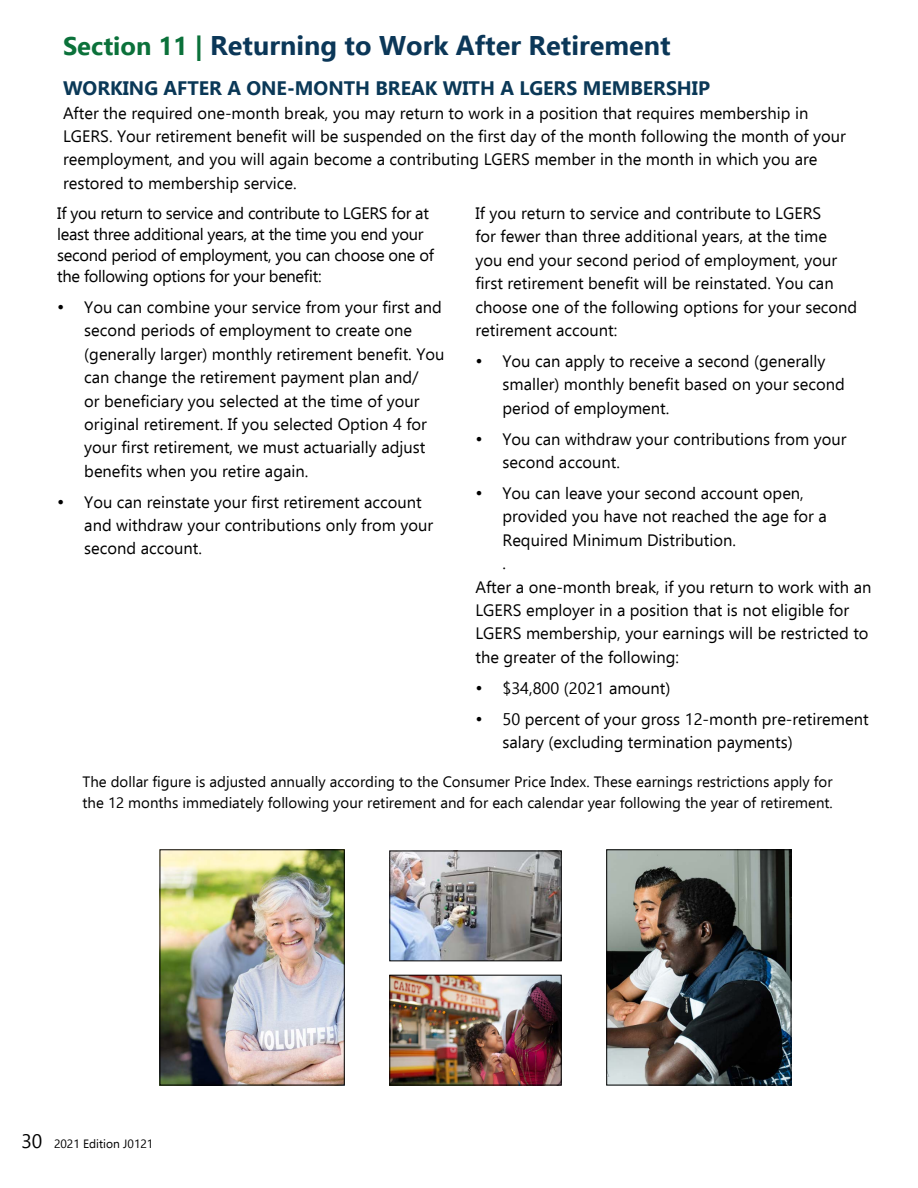
<style>
.page{position:relative;width:918px;height:1188px;background:#fff}
.page>*{position:absolute;margin:0;border:0;box-sizing:border-box;transform-origin:0 0}
.t1{font:700 27px "Ebrima";color:#0b3758}
.t2{font:700 19.5px "Ebrima";color:#0a3857}
.t3{font:16.5px/23.4px "Ebrima";color:#000}
.t4{font:16.5px/21px "Ebrima";letter-spacing:-.02em;color:#000}
.t5{font:15px/21px "Ebrima";color:#000}
.t6{font:12px "Ebrima";color:#000}
.s1{font-size:25.5px;color:#0b713a}
.s2{font-size:18px}
.s3{font-size:19.5px}
</style>
<div class="page">
<img style="left:392px;top:853px;width:167px;height:106px">
<img style="left:609px;top:852px;width:180px;height:231px">
<div style="left:607px;top:850px;width:184px;height:235px;border:1px solid #000"></div>
<img style="left:162px;top:852px;width:180px;height:231px">
<img style="left:392px;top:977px;width:167px;height:106px">
<div style="left:390px;top:975px;width:171px;height:110px;border:1px solid #000"></div>
<h1 class="t1" style="left:63px;top:24px;width:609px"><span class="s1">Section 11 |</span> Returning to Work After Retirement</h1>
<p class="t2" style="left:63px;top:73px;width:649px">WORKING AFTER A ONE-MONTH BREAK WITH A LGERS MEMBERSHIP</p>
<p class="t3" style="left:63px;top:100px;width:784px">After the required one-month break, you may return to work in a position that requires membership in LGERS. Your retirement benefit will be suspended on the first day of the month following the month of your reemployment, and you will again become a contributing LGERS member in the month in which you are restored to membership service.</p>
<p class="t3" style="left:475px;top:201px;width:383px">If you return to service and contribute to LGERS<br>for fewer than three additional years, at the time you end your second period of employment, your first retirement benefit will be reinstated. You can choose one of the following options for your second retirement account:</p>
<p class="t3" style="left:502px;top:349px;width:344px;text-indent:-27px"><span class="s2">•</span> You can apply to receive a second (generally smaller) monthly benefit based on your second period of employment.</p>
<p class="t3" style="left:502px;top:427px;width:346px;text-indent:-27px"><span class="s2">•</span> You can withdraw your contributions from your second account.</p>
<p class="t3" style="left:476px;top:481px;width:330px"><span class="s2">•</span> You can leave your second account open,</p>
<p class="t3" style="left:502px;top:504px;width:326px">provided you have not reached the age for a</p>
<p class="t3" style="left:502px;top:528px;width:235px">Required Minimum Distribution.</p>
<p class="t3" style="left:502px;top:551px;width:5px">.</p>
<p class="t3" style="left:476px;top:574px;width:397px">After a one-month break, if you return to work with an</p>
<p class="t3" style="left:476px;top:598px;width:375px">LGERS employer in a position that is not eligible for</p>
<p class="t3" style="left:476px;top:621px;width:395px">LGERS membership, your earnings will be restricted to</p>
<p class="t3" style="left:476px;top:645px;width:205px">the greater of the following:</p>
<p class="t3" style="left:476px;top:676px;width:197px"><span class="s2">•</span> $34,800 (2021 amount)</p>
<p class="t3" style="left:502px;top:706px;width:368px;text-indent:-27px"><span class="s2">•</span> 50 percent of your gross 12-month pre-retirement salary (excluding termination payments)</p>
<p class="t5" style="left:82px;top:771px;width:752px">The dollar figure is adjusted annually according to the Consumer Price Index. These earnings restrictions apply for the 12 months immediately following your retirement and for each calendar year following the year of retirement.</p>
<p class="t4" style="left:57px;top:202px;width:378px">If you return to service and contribute to LGERS for at least three additional years, at the time you end your second period of employment, you can choose one of the following options for your benefit:</p>
<p class="t3" style="left:84px;top:295px;width:362px;text-indent:-27px"><span class="s2">•</span> You can combine your service from your first and second periods of employment to create one (generally larger) monthly retirement benefit. You can change the retirement payment plan and/<br>or beneficiary you selected at the time of your original retirement. If you selected Option 4 for your first retirement, we must actuarially adjust benefits when you retire again.</p>
<p class="t3" style="left:84px;top:490px;width:351px;text-indent:-27px"><span class="s2">•</span> You can reinstate your first retirement account and withdraw your contributions only from your second account.</p>
<p class="t6" style="left:21px;top:1135px;width:134px"><span class="s3">30</span> 2021 Edition J0121</p>
</div>
